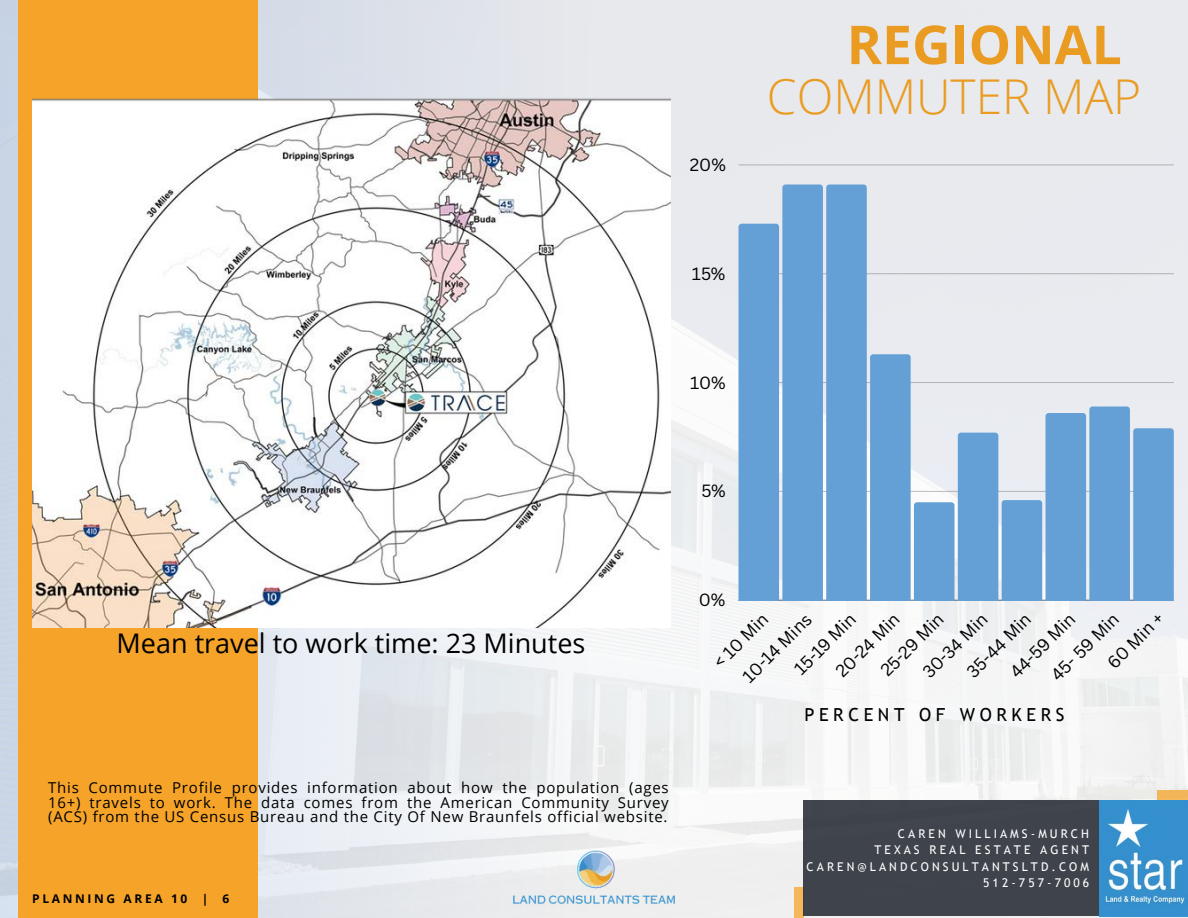
<style>
.page{position:relative;width:1188px;height:918px;background:#fff}
.page>*{position:absolute;margin:0;border:0;box-sizing:border-box;transform-origin:0 0}
.t1{font:700 53.55px "Open Sans";color:#ea9c22}
.t2{font:300 48px "Open Sans";color:#ea9c22}
.t3{font:27px "Open Sans";color:#000}
.t4{font:18px "Trebuchet MS";letter-spacing:.255em;color:#000}
.t5{font:17.25px "Canva Sans";color:#000}
.t6{font:15px/14.7px "Open Sans";letter-spacing:.05em;color:#000;text-align:justify}
.t7{font:12px "Trebuchet MS";letter-spacing:.255em;color:#fff}
.t8{font:700 12px "Open Sans";letter-spacing:.22em;color:#000}
</style>
<div class="page">
<img style="left:0;top:0;width:1188px;height:918px">
<div style="left:18px;top:0;width:239px;height:918px;background:#f6a429"></div>
<hr style="left:739px;top:165px;width:434px;height:1px;background:#000">
<hr style="left:739px;top:600px;width:434px;height:1px;background:#000">
<svg style="left:739px;top:185px;width:434px;height:415px;background:#a2c3e2"></svg>
<div style="left:794px;top:887px;width:10px;height:31px;background:#f4b75a"></div>
<div style="left:804px;top:800px;width:373px;height:116px;background:#3f444c"></div>
<img style="left:1099px;top:800px;width:89px;height:116px">
<div style="left:1157px;top:790px;width:31px;height:9px;background:#f3b558"></div>
<img style="left:493px;top:837px;width:202px;height:81px">
<img style="left:32px;top:97px;width:638px;height:531px">
<p class="t5" style="left:690px;top:153px;width:38px">20%</p>
<p class="t5" style="left:692px;top:261px;width:35px">15%</p>
<p class="t5" style="left:690px;top:370px;width:37px">10%</p>
<p class="t5" style="left:701px;top:479px;width:26px">5%</p>
<h5 class="t1" style="left:847px;top:7px;width:277px">REGIONAL</h5>
<p class="t2" style="left:767px;top:62px;width:376px">COMMUTER MAP</p>
<p class="t3" style="left:117px;top:625px;width:470px">Mean travel to work time: 23 Minutes</p>
<h3 class="t6" style="left:48px;top:780px;width:622px">This Commute Profile provides information about how the population (ages 16+) travels to work. The data comes from the American Community Survey (ACS) from the US Census Bureau and the City Of New Braunfels official website.</h3>
<p class="t8" style="left:32px;top:890px;width:199px">PLANNING AREA 10 | 6</p>
<p class="t5" style="left:699px;top:588px;width:28px">0%</p>
<p class="t5" style="left:1102px;top:657px;width:73px;rotate:-45deg">60 Min +</p>
<p class="t5" style="left:875px;top:664px;width:82px;rotate:-45deg">25-29 Min</p>
<p class="t5" style="left:788px;top:663px;width:81px;rotate:-45deg">15-19 Min</p>
<p class="t5" style="left:708px;top:656px;width:71px;rotate:-45deg">&lt; 10 Min</p>
<p class="t5" style="left:1005px;top:666px;width:85px;rotate:-45deg">44-59 Min</p>
<p class="t5" style="left:737px;top:671px;width:91px;rotate:-45deg">10-14 Mins</p>
<p class="t5" style="left:917px;top:666px;width:85px;rotate:-45deg">30-34 Min</p>
<p class="t5" style="left:830px;top:665px;width:83px;rotate:-45deg">20-24 Min</p>
<p class="t5" style="left:1046px;top:669px;width:89px;rotate:-45deg">45- 59 Min</p>
<p class="t5" style="left:961px;top:666px;width:84px;rotate:-45deg">35-44 Min</p>
<p class="t4" style="left:804px;top:704px;width:262px">PERCENT OF WORKERS</p>
<h6 class="t7" style="left:898px;top:826px;width:193px">CAREN WILLIAMS-MURCH</h6>
<h1 class="t7" style="left:874px;top:843px;width:216px">TEXAS REAL ESTATE AGENT</h1>
<h2 class="t7" style="left:807px;top:859px;width:284px">CAREN@LANDCONSULTANTSLTD.COM</h2>
<p class="t7" style="left:983px;top:876px;width:108px">512-757-7006</p>
</div>
